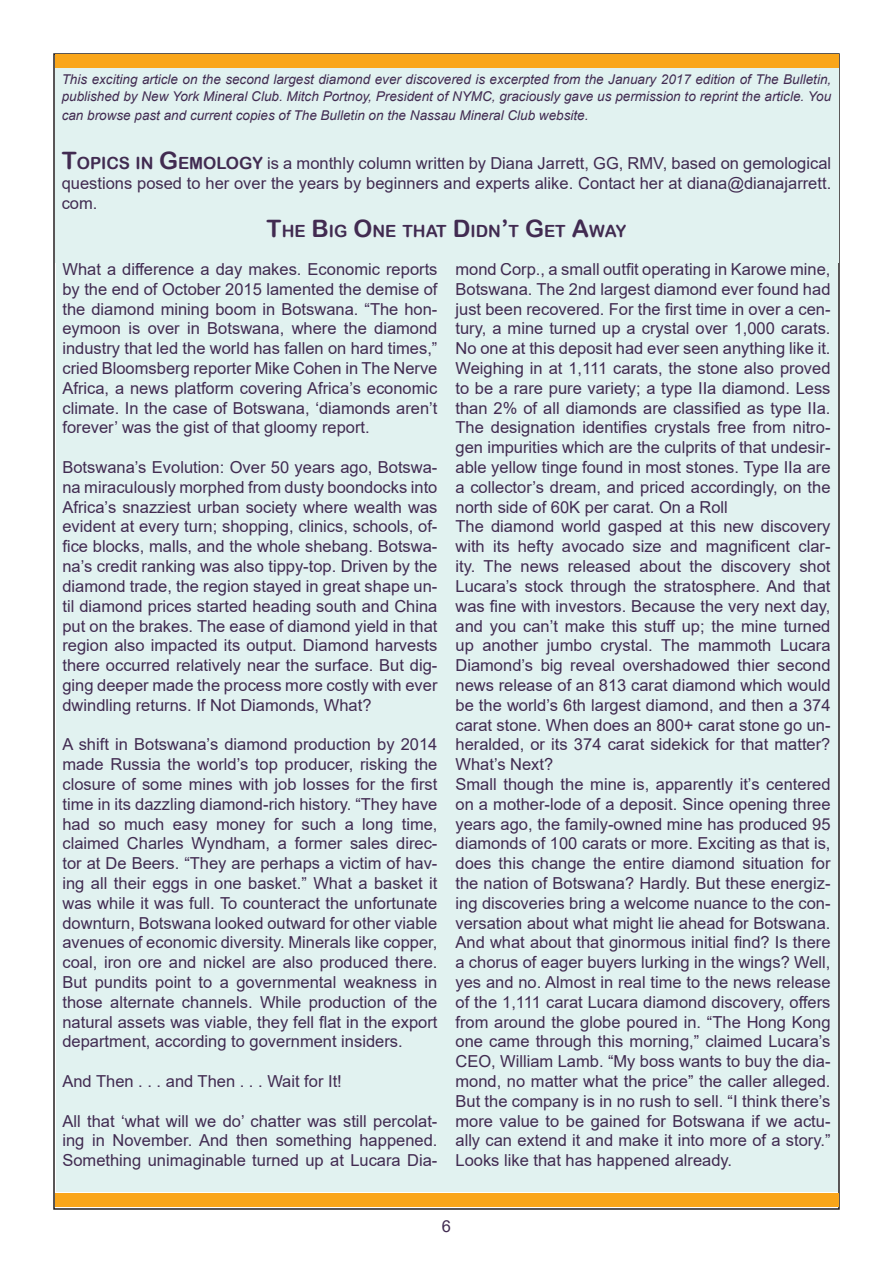
<style>
.page{position:relative;width:893px;height:1263px;background:#fff}
.page>*{position:absolute;margin:0;border:0;box-sizing:border-box;transform-origin:0 0}
.t1{font:16.8px "Arial Rounded MT Bold";color:#412b51}
.t2{font:16.5px/19.8px "Arial";color:#412b51;text-align:justify}
.t3{font:italic 13.5px/16.2px "Arial";color:#412b51}
.s1{font-family:"Arial Rounded MT Bold";font-size:24px}
.s2{font-family:"Arial Rounded MT Bold";font-size:16.8px}
.s3{font-size:24px}
</style>
<div class="page">
<div style="left:56px;top:256px;width:781px;height:936px;background:#e1f2f0"></div>
<div style="left:55px;top:68px;width:783px;height:194px;background:#e1f2f0"></div>
<div style="left:55px;top:1194px;width:783px;height:13px;background:#faa61a"></div>
<div style="left:55px;top:55px;width:783px;height:13px;background:#faa61a"></div>
<p class="t3" style="left:62px;top:72px;width:771px">This exciting article on the second largest diamond ever discovered is excerpted from the January 2017 edition of The Bulletin, published by New York Mineral Club. Mitch Portnoy, President of NYMC, graciously gave us permission to reprint the article. You</p>
<p class="t3" style="left:62px;top:108px;width:528px">can browse past and current copies of The Bulletin on the Nassau Mineral Club website.</p>
<p class="t2" style="left:62px;top:153px;width:771px"><span class="s1">T</span><span class="s2">OPICS IN</span> <span class="s1">G</span> <span class="s2">EMOLOGY</span> is a monthly column written by Diana Jarrett, GG, RMV, based on gemological questions posed to her over the years by beginners and experts alike. Contact her at diana@dianajarrett. com.</p>
<p class="t1" style="left:267px;top:221px;width:361px"><span class="s3">T</span>HE <span class="s3">B</span>IG <span class="s3">O</span>NE THAT <span class="s3">D</span>IDN<span class="s3">’</span>T <span class="s3">G</span>ET <span class="s3">A</span>WAY</p>
<p class="t2" style="left:62px;top:259px;width:377px">What a difference a day makes. Economic reports by the end of October 2015 lamented the demise of the diamond mining boom in Botswana. “The hon&shy;eymoon is over in Botswana, where the diamond industry that led the world has fallen on hard times,” cried Bloomsberg reporter Mike Cohen in The Nerve Africa, a news platform covering Africa’s economic climate. In the case of Botswana, ‘diamonds aren’t forever’ was the gist of that gloomy report.</p>
<p class="t2" style="left:62px;top:457px;width:377px">Botswana’s Evolution: Over 50 years ago, Botswa&shy;na miraculously morphed from dusty boondocks into Africa’s snazziest urban society where wealth was evident at every turn; shopping, clinics, schools, of&shy;fice blocks, malls, and the whole shebang. Botswa&shy;na’s credit ranking was also tippy-top. Driven by the diamond trade, the region stayed in great shape un&shy;til diamond prices started heading south and China put on the brakes. The ease of diamond yield in that region also impacted its output. Diamond harvests there occurred relatively near the surface. But dig&shy;ging deeper made the process more costly with ever dwindling returns. If Not Diamonds, What?</p>
<p class="t2" style="left:62px;top:734px;width:377px">A shift in Botswana’s diamond production by 2014 made Russia the world’s top producer, risking the closure of some mines with job losses for the first time in its dazzling diamond-rich history. “They have had so much easy money for such a long time, claimed Charles Wyndham, a former sales direc&shy;tor at De Beers. “They are perhaps a victim of hav&shy;ing all their eggs in one basket.” What a basket it was while it was full. To counteract the unfortunate downturn, Botswana looked outward for other viable avenues of economic diversity. Minerals like copper, coal, iron ore and nickel are also produced there.<br>But pundits point to a governmental weakness in those alternate channels. While production of the natural assets was viable, they fell flat in the export department, according to government insiders.</p>
<p class="t2" style="left:62px;top:1071px;width:281px">And Then . . . and Then . . . Wait for It!</p>
<p class="t2" style="left:62px;top:1111px;width:376px">All that ‘what will we do’ chatter was still percolat&shy;ing in November. And then something happened.<br>Something unimaginable turned up at Lucara Dia-</p>
<p class="t2" style="left:455px;top:259px;width:377px;text-align:left">mond Corp., a small outfit operating in Karowe mine, Botswana. The 2nd largest diamond ever found had just been recovered. For the first time in over a cen&shy;tury, a mine turned up a crystal over 1,000 carats.<br>No one at this deposit had ever seen anything like it.<br>Weighing in at 1,111 carats, the stone also proved to be a rare pure variety; a type IIa diamond. Less than 2% of all diamonds are classified as type IIa.<br>The designation identifies crystals free from nitro&shy;gen impurities which are the culprits of that undesir&shy;able yellow tinge found in most stones. Type IIa are a collector’s dream, and priced accordingly, on the north side of 60K per carat. On a Roll<br>The diamond world gasped at this new discovery with its hefty avocado size and magnificent clar&shy;ity. The news released about the discovery shot Lucara’s stock through the stratosphere. And that was fine with investors. Because the very next day, and you can’t make this stuff up; the mine turned up another jumbo crystal. The mammoth Lucara Diamond’s big reveal overshadowed thier second news release of an 813 carat diamond which would be the world’s 6th largest diamond, and then a 374 carat stone. When does an 800+ carat stone go un&shy;heralded, or its 374 carat sidekick for that matter?<br>What’s Next?<br>Small though the mine is, apparently it’s centered on a mother-lode of a deposit. Since opening three years ago, the family-owned mine has produced 95 diamonds of 100 carats or more. Exciting as that is, does this change the entire diamond situation for the nation of Botswana? Hardly. But these energiz&shy;ing discoveries bring a welcome nuance to the con&shy;versation about what might lie ahead for Botswana.<br>And what about that ginormous initial find? Is there a chorus of eager buyers lurking in the wings? Well, yes and no. Almost in real time to the news release of the 1,111 carat Lucara diamond discovery, offers from around the globe poured in. “The Hong Kong one came through this morning,” claimed Lucara’s CEO, William Lamb. “My boss wants to buy the dia&shy;mond, no matter what the price” the caller alleged.<br>But the company is in no rush to sell. “I think there’s more value to be gained for Botswana if we actu&shy;ally can extend it and make it into more of a story.” Looks like that has happened already.</p>
<p class="t2" style="left:442px;top:1216px;width:11px">6</p>
</div>
